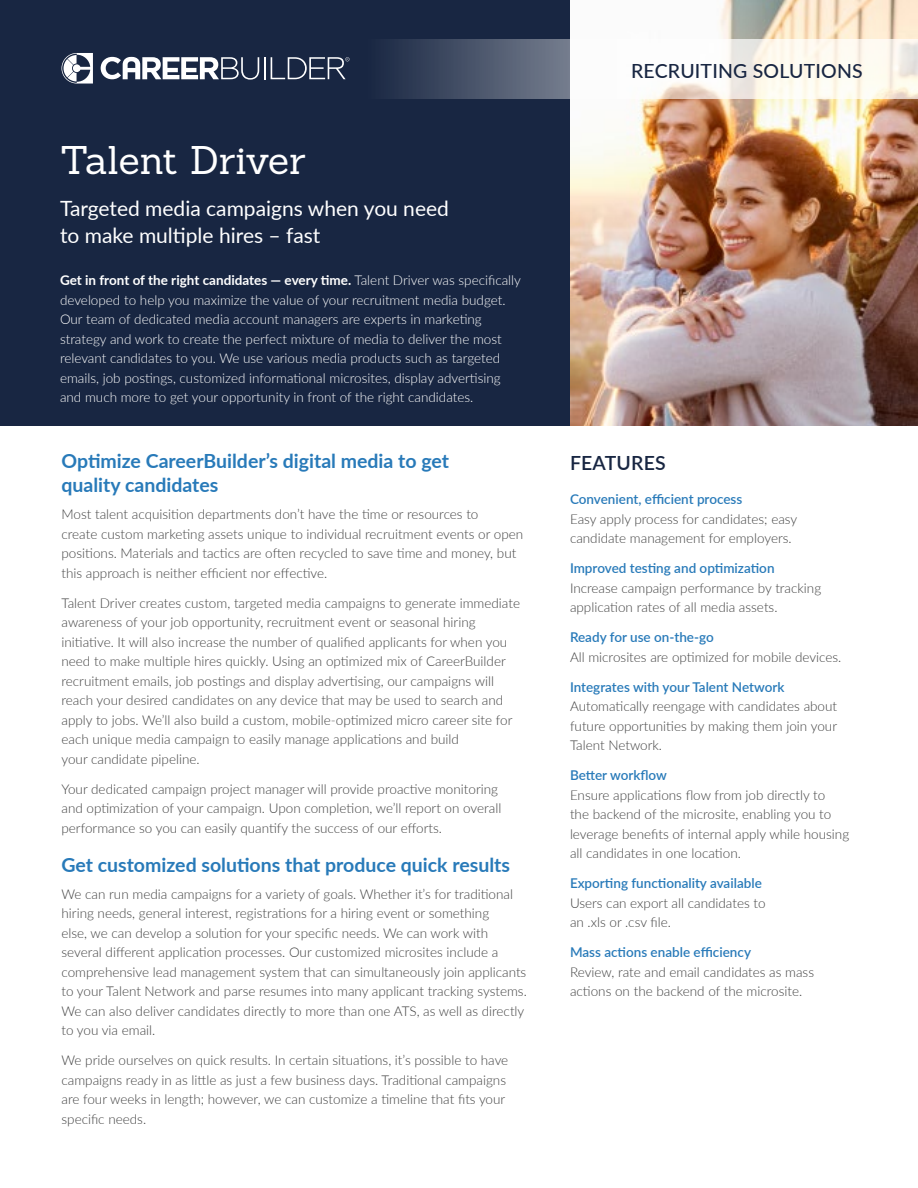
<style>
.page{position:relative;width:918px;height:1188px;background:#fff}
.page>*{position:absolute;margin:0;border:0;box-sizing:border-box;transform-origin:0 0}
.t1{font:39px "Sanchez";letter-spacing:-.005em;color:#fff}
.t2{font:21px/27px "Lato";color:#fff}
.t3{font:700 19.5px/24px "Lato";color:#287ab9}
.t4{font:500 19.5px "Lato";letter-spacing:.01em;color:#182642}
.t5{font:600 19.5px "Lato";letter-spacing:.01em;color:#182642}
.t6{font:300 13.5px/19.5px "Lato";color:#404040}
.t7{font:300 13.5px/19.5px "Lato";color:#fff}
.t8{font:600 13.5px "Lato";color:#287ab9}
.s1{font-weight:700}
</style>
<div class="page">
<div style="left:0;top:0;width:918px;height:426px;background:#182642"></div>
<img style="left:570px;top:0;width:348px;height:426px">
<svg style="left:61px;top:39px;width:857px;height:60px"></svg>
<svg style="left:62px;top:53px;width:31px;height:31px"></svg>
<svg style="left:101px;top:57px;width:158px;height:23px"></svg>
<hr style="left:264px;top:57px;width:2px;height:22px;background:#fff">
<svg style="left:271px;top:57px;width:79px;height:22px"></svg>
<h1 class="t1" style="left:60px;top:135px;width:247px">Talent Driver</h1>
<h2 class="t2" style="left:60px;top:194px;width:390px">Targeted media campaigns when you need to make multiple hires – fast</h2>
<p class="t7" style="left:60px;top:270px;width:463px"><span class="s1">Get in front of the right candidates — every time.</span> Talent Driver was specifically developed to help you maximize the value of your recruitment media budget.<br>Our team of dedicated media account managers are experts in marketing strategy and work to create the perfect mixture of media to deliver the most relevant candidates to you. We use various media products such as targeted emails, job postings, customized informational microsites, display advertising and much more to get your opportunity in front of the right candidates.</p>
<h3 class="t3" style="left:62px;top:448px;width:389px">Optimize CareerBuilder’s digital media to get quality candidates</h3>
<p class="t6" style="left:62px;top:504px;width:463px">Most talent acquisition departments don’t have the time or resources to<br>create custom marketing assets unique to individual recruitment events or open positions. Materials and tactics are often recycled to save time and money, but this approach is neither efficient nor effective.</p>
<p class="t6" style="left:62px;top:593px;width:460px">Talent Driver creates custom, targeted media campaigns to generate immediate awareness of your job opportunity, recruitment event or seasonal hiring initiative. It will also increase the number of qualified applicants for when you need to make multiple hires quickly. Using an optimized mix of CareerBuilder recruitment emails, job postings and display advertising, our campaigns will reach your desired candidates on any device that may be used to search and apply to jobs. We’ll also build a custom, mobile-optimized micro career site for each unique media campaign to easily manage applications and build<br>your candidate pipeline.</p>
<p class="t6" style="left:62px;top:779px;width:441px">Your dedicated campaign project manager will provide proactive monitoring and optimization of your campaign. Upon completion, we’ll report on overall performance so you can easily quantify the success of our efforts.</p>
<h3 class="t3" style="left:62px;top:852px;width:450px">Get customized solutions that produce quick results</h3>
<p class="t6" style="left:62px;top:884px;width:467px">We can run media campaigns for a variety of goals. Whether it’s for traditional hiring needs, general interest, registrations for a hiring event or something<br>else, we can develop a solution for your specific needs. We can work with several different application processes. Our customized microsites include a comprehensive lead management system that can simultaneously join applicants to your Talent Network and parse resumes into many applicant tracking systems.<br>We can also deliver candidates directly to more than one ATS, as well as directly to you via email.</p>
<p class="t6" style="left:62px;top:1050px;width:448px">We pride ourselves on quick results. In certain situations, it’s possible to have campaigns ready in as little as just a few business days. Traditional campaigns are four weeks in length; however, we can customize a timeline that fits your specific needs.</p>
<h3 class="t4" style="left:631px;top:57px;width:233px">RECRUITING SOLUTIONS</h3>
<h3 class="t5" style="left:570px;top:449px;width:97px">FEATURES</h3>
<p class="t8" style="left:570px;top:490px;width:174px">Convenient, efficient process</p>
<p class="t6" style="left:570px;top:509px;width:229px">Easy apply process for candidates; easy candidate management for employers.</p>
<p class="t8" style="left:570px;top:559px;width:206px">Improved testing and optimization</p>
<p class="t6" style="left:570px;top:578px;width:253px">Increase campaign performance by tracking application rates of all media assets.</p>
<p class="t8" style="left:570px;top:628px;width:145px">Ready for use on-the-go</p>
<p class="t6" style="left:570px;top:647px;width:273px">All microsites are optimized for mobile devices.</p>
<p class="t8" style="left:570px;top:677px;width:216px">Integrates with your Talent Network</p>
<p class="t6" style="left:570px;top:696px;width:269px;text-align:justify">Automatically reengage with candidates about future opportunities by making them join your Talent Network.</p>
<p class="t8" style="left:570px;top:766px;width:98px">Better workflow</p>
<p class="t6" style="left:570px;top:785px;width:281px">Ensure applications flow from job directly to<br>the backend of the microsite, enabling you to leverage benefits of internal apply while housing all candidates in one location.</p>
<p class="t8" style="left:570px;top:874px;width:193px">Exporting functionality available</p>
<p class="t6" style="left:570px;top:893px;width:197px">Users can export all candidates to an .xls or .csv file.</p>
<p class="t8" style="left:570px;top:943px;width:183px">Mass actions enable efficiency</p>
<p class="t6" style="left:570px;top:962px;width:246px">Review, rate and email candidates as mass actions on the backend of the microsite.</p>
</div>
